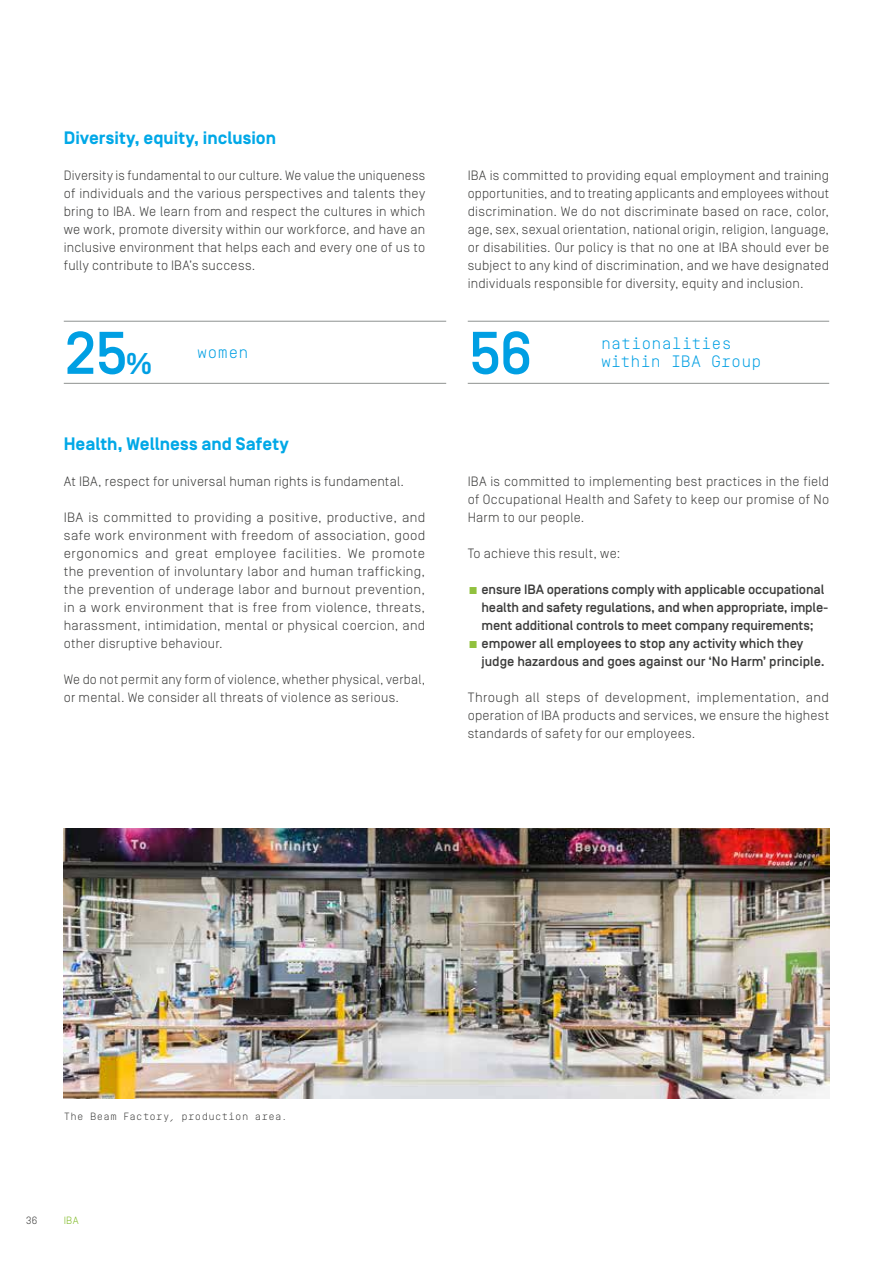
<style>
.page{position:relative;width:893px;height:1263px;background:#fff}
.page>*{position:absolute;margin:0;border:0;box-sizing:border-box;transform-origin:0 0}
.t1{font:500 60px "Simplon Norm";color:#009fe3}
.t2{font:700 18px "Simplon Norm";color:#00a8e7}
.t3{font:300 16.5px/18px "Simplon Mono";letter-spacing:.01em;color:#009fe3}
.t4{font:300 13.5px/18px "Simplon Norm";letter-spacing:.02em;color:#3c3c3b;text-align:justify}
.t5{font:500 13.5px/18px "Simplon Norm";letter-spacing:-.01em;color:#3c3c3b}
.t6{font:300 10.5px "Simplon Mono";letter-spacing:.035em;color:#3c3c3b}
.t7{font:300 10.5px "Simplon Norm";color:#80ba27}
.t8{font:300 10.5px "Simplon Norm";color:#3c3c3b}
.s1{font-weight:700;font-size:30px}
.s2{color:#91c13e}
</style>
<div class="page">
<hr style="left:64px;top:321px;width:133px;height:1px;background:#8e9290">
<hr style="left:197px;top:321px;width:249px;height:1px;background:#8e9290">
<hr style="left:64px;top:383px;width:133px;height:1px;background:#8e9290">
<hr style="left:197px;top:383px;width:249px;height:1px;background:#8e9290">
<img style="left:64px;top:828px;width:765px;height:270px">
<hr style="left:468px;top:321px;width:133px;height:1px;background:#8e9290">
<hr style="left:601px;top:321px;width:228px;height:1px;background:#8e9290">
<hr style="left:468px;top:383px;width:133px;height:1px;background:#8e9290">
<hr style="left:601px;top:383px;width:228px;height:1px;background:#8e9290">
<h2 class="t2" style="left:64px;top:128px;width:214px">Diversity, equity, inclusion</h2>
<p class="t4" style="left:64px;top:167px;width:363px">Diversity is fundamental to our culture. We value the uniqueness of individuals and the various perspectives and talents they bring to IBA. We learn from and respect the cultures in which we work, promote diversity within our workforce, and have an inclusive environment that helps each and every one of us to fully contribute to IBA’s success.</p>
<h1 class="t1" style="left:64px;top:321px;width:90px">25<span class="s1">%</span></h1>
<p class="t3" style="left:197px;top:343px;width:53px">women</p>
<h2 class="t2" style="left:64px;top:434px;width:226px">Health, Wellness and Safety</h2>
<p class="t4" style="left:64px;top:473px;width:342px">At IBA, respect for universal human rights is fundamental.</p>
<p class="t4" style="left:64px;top:509px;width:363px">IBA is committed to providing a positive, productive, and safe work environment with freedom of association, good ergonomics and great employee facilities. We promote the prevention of involuntary labor and human trafficking, the prevention of underage labor and burnout prevention, in a work environment that is free from violence, threats, harassment, intimidation, mental or physical coercion, and other disruptive behaviour.</p>
<p class="t4" style="left:64px;top:671px;width:363px">We do not permit any form of violence, whether physical, verbal, or mental. We consider all threats of violence as serious.</p>
<p class="t4" style="left:468px;top:167px;width:363px">IBA is committed to providing equal employment and training opportunities, and to treating applicants and employees without discrimination. We do not discriminate based on race, color, age, sex, sexual orientation, national origin, religion, language, or disabilities. Our policy is that no one at IBA should ever be subject to any kind of discrimination, and we have designated individuals responsible for diversity, equity and inclusion.</p>
<h1 class="t1" style="left:468px;top:321px;width:67px">56</h1>
<p class="t3" style="left:601px;top:334px;width:162px">nationalities within IBA Group</p>
<p class="t4" style="left:468px;top:473px;width:363px">IBA is committed to implementing best practices in the field of Occupational Health and Safety to keep our promise of No Harm to our people.</p>
<p class="t4" style="left:468px;top:545px;width:154px">To achieve this result, we:</p>
<p class="t5" style="left:481px;top:581px;width:348px;text-indent:-14px"><span class="s2">■</span> ensure IBA operations comply with applicable occupational health and safety regulations, and when appropriate, imple&shy;ment additional controls to meet company requirements;</p>
<p class="t5" style="left:481px;top:635px;width:345px;text-indent:-14px"><span class="s2">■</span> empower all employees to stop any activity which they judge hazardous and goes against our ‘No Harm’ principle.</p>
<p class="t4" style="left:468px;top:689px;width:363px">Through all steps of development, implementation, and operation of IBA products and services, we ensure the highest standards of safety for our employees.</p>
<p class="t6" style="left:64px;top:1111px;width:225px">The Beam Factory, production area.</p>
<p class="t8" style="left:26px;top:1215px;width:13px">36</p>
<p class="t7" style="left:64px;top:1215px;width:16px">IBA</p>
</div>
